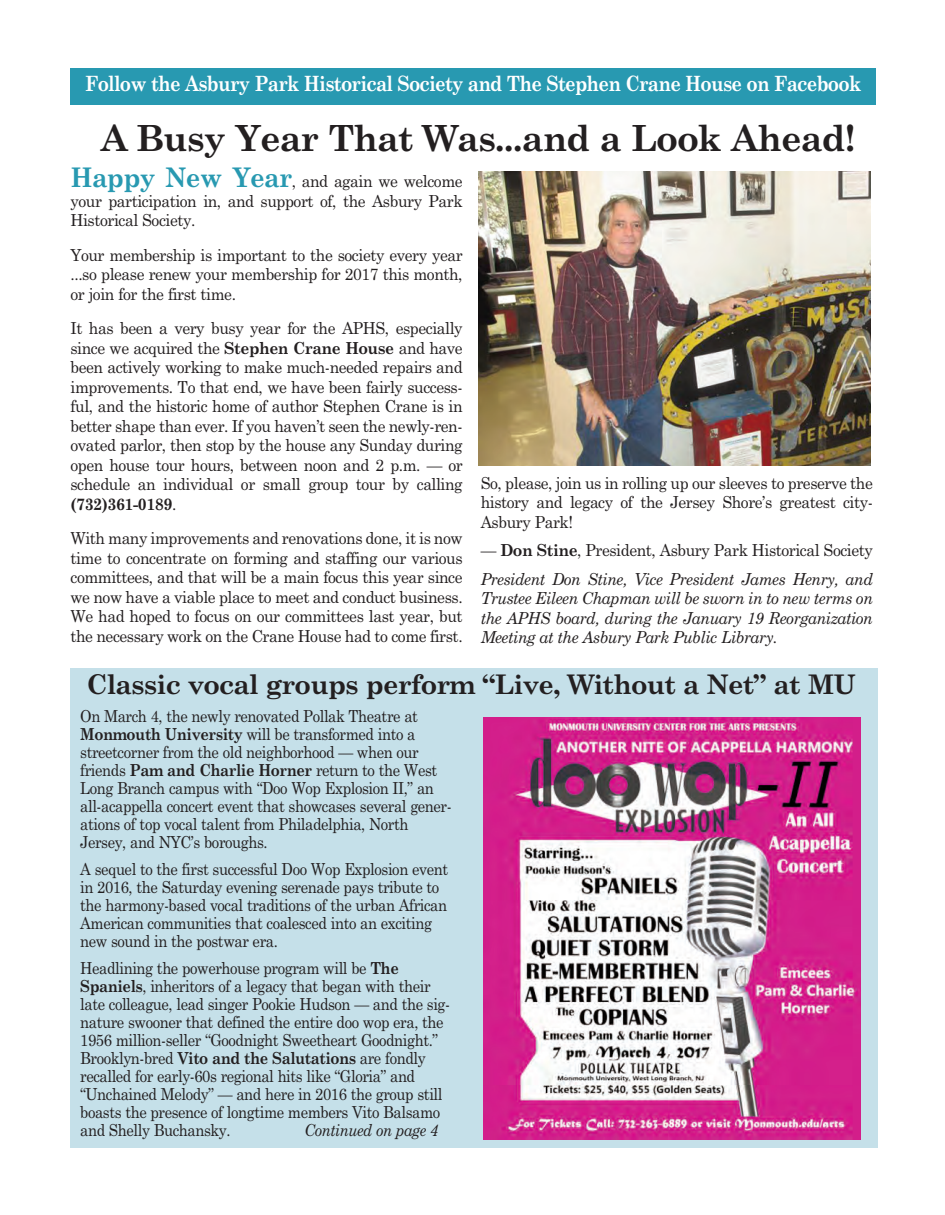
<style>
.page{position:relative;width:945px;height:1215px;background:#fff}
.page>*{position:absolute;margin:0;border:0;box-sizing:border-box;transform-origin:0 0}
.t1{font:700 36px "Century Schoolbook";letter-spacing:-.03em;color:#231f20}
.t2{font:700 27px "Century Schoolbook";letter-spacing:-.03em;color:#231f20}
.t3{font:700 21px "Century Schoolbook";letter-spacing:-.04em;color:#fff;scale:.88 1}
.t4{font:16.5px/19.5px "Century Schoolbook";letter-spacing:-.03em;color:#231f20;text-align:justify;scale:.95 1}
.t5{font:16.5px/18px "Century Schoolbook";letter-spacing:-.03em;color:#231f20;scale:.9 1}
.t6{font:italic 16.5px/19.5px "Century Schoolbook";letter-spacing:-.03em;color:#231f20;scale:.95 1}
.t7{font:italic 16.5px "Century Schoolbook";letter-spacing:-.03em;color:#231f20;scale:.9 1}
.s1{font-weight:700;font-size:27px;color:#2899b1}
.s2{font-weight:700}
.s3{font-style:normal}
.s4{font-weight:700;font-style:normal}
</style>
<div class="page">
<div style="left:71px;top:69px;width:805px;height:36px;background:#2899b1"></div>
<img style="left:479px;top:171px;width:392px;height:295px">
<div style="left:70px;top:668px;width:808px;height:480px;background:#c5e0e9"></div>
<img style="left:483px;top:717px;width:377px;height:422px">
<p class="t3" style="left:85px;top:71px;width:884px">Follow the Asbury Park Historical Society and The Stephen Crane House on Facebook</p>
<h1 class="t1" style="left:101px;top:117px;width:756px">A Busy Year That Was...and a Look Ahead!</h1>
<p class="t4" style="left:70px;top:172px;width:414px"><span class="s1">Happy New Year</span>, and again we welcome your participation in, and support of, the Asbury Park Historical Society.</p>
<p class="t4" style="left:71px;top:245px;width:414px">Your membership is important to the society every year ...so please renew your membership for 2017 this month, or join for the first time.</p>
<p class="t4" style="left:71px;top:319px;width:414px">It has been a very busy year for the APHS, especially since we acquired the <span class="s2">Stephen Crane House</span> and have been actively working to make much-needed repairs and improvements. To that end, we have been fairly success&shy;ful, and the historic home of author Stephen Crane is in better shape than ever. If you haven’t seen the newly-ren&shy;ovated parlor, then stop by the house any Sunday during open house tour hours, between noon and 2 p.m. — or schedule an individual or small group tour by calling <span class="s2">(732)361-0189</span>.</p>
<p class="t4" style="left:71px;top:529px;width:414px">With many improvements and renovations done, it is now time to concentrate on forming and staffing our various committees, and that will be a main focus this year since we now have a viable place to meet and conduct business.<br>We had hoped to focus on our committees last year, but the necessary work on the Crane House had to come first.</p>
<p class="t4" style="left:481px;top:473px;width:414px">So, please, join us in rolling up our sleeves to preserve the history and legacy of the Jersey Shore’s greatest city-Asbury Park!</p>
<p class="t6" style="left:481px;top:536px;width:414px;line-height:28.5px"><span class="s3">—</span> <span class="s4">Don Stine</span><span class="s3">, President, Asbury Park Historical Society<br></span>President Don Stine, Vice President James Henry, and</p>
<p class="t6" style="left:481px;top:589px;width:414px;text-align:justify">Trustee Eileen Chapman will be sworn in to new terms on the APHS board, during the January 19 Reorganization Meeting at the Asbury Park Public Library.</p>
<h2 class="t2" style="left:86px;top:669px;width:771px">Classic vocal groups perform “Live, Without a Net” at MU</h2>
<p class="t5" style="left:80px;top:708px;width:414px">On March 4, the newly renovated Pollak Theatre at <span class="s2">Monmouth University</span> will be transformed into a streetcorner from the old neighborhood — when our friends <span class="s2">Pam and Charlie Horner</span> return to the West Long Branch campus with “Doo Wop Explosion II,” an all-acappella concert event that showcases several gener&shy;ations of top vocal talent from Philadelphia, North Jersey, and NYC’s boroughs.</p>
<p class="t5" style="left:80px;top:861px;width:410px">A sequel to the first successful Doo Wop Explosion event in 2016, the Saturday evening serenade pays tribute to the harmony-based vocal traditions of the urban African American communities that coalesced into an exciting new sound in the postwar era.</p>
<p class="t5" style="left:80px;top:960px;width:412px">Headlining the powerhouse program will be <span class="s2">The Spaniels</span>, inheritors of a legacy that began with their late colleague, lead singer Pookie Hudson — and the sig&shy;nature swooner that defined the entire doo wop era, the 1956 million-seller “Goodnight Sweetheart Goodnight.” Brooklyn-bred <span class="s2">Vito and the Salutations</span> are fondly recalled for early-60s regional hits like “Gloria” and “Unchained Melody” — and here in 2016 the group still boasts the presence of longtime members Vito Balsamo and Shelly Buchansky.</p>
<p class="t7" style="left:304px;top:1121px;width:150px">Continued on page 4</p>
</div>
